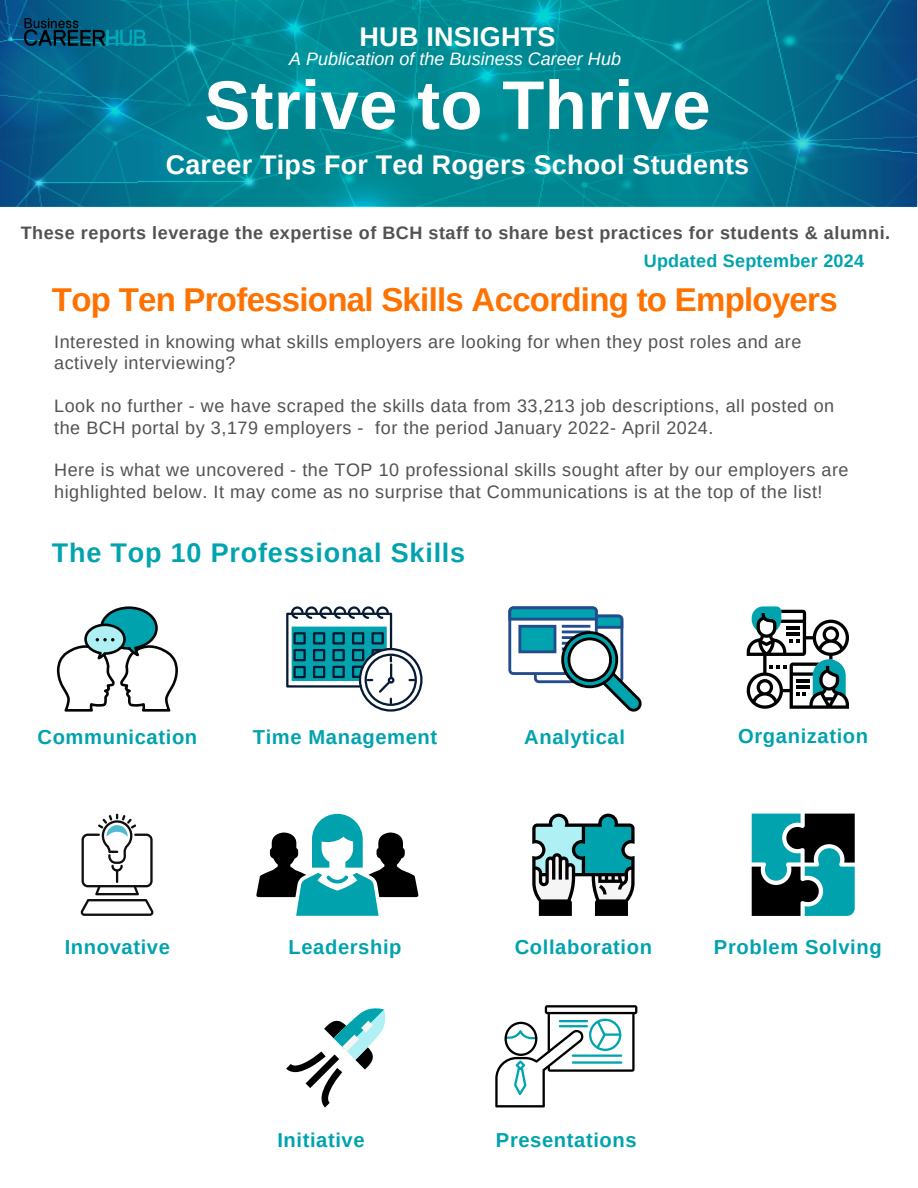
<style>
.page{position:relative;width:918px;height:1188px;background:#fff}
.page>*{position:absolute;margin:0;border:0;box-sizing:border-box;transform-origin:0 0}
.t1{font:73.5px "Open Sans";letter-spacing:.045em;color:#fff}
.t2{font:700 69px "Arimo";letter-spacing:.005em;color:#fff}
.t3{font:700 33px "Arimo";letter-spacing:-.02em;color:#ff7200}
.t4{font:700 28.5px "Open Sans Condensed";letter-spacing:.05em;color:#fff}
.t5{font:700 27px "Arimo";letter-spacing:.01em;color:#fff}
.t6{font:700 27px "Arimo";letter-spacing:.03em;color:#01a3ae}
.t7{font:27px "Open Sans";letter-spacing:.05em;color:#fff}
.t8{font:700 20.25px "Arimo";letter-spacing:.03em;color:#00a3ad}
.t9{font:18px/21.3px "Arimo";letter-spacing:.03em;color:#515254}
.t10{font:700 18px "Arimo";letter-spacing:.03em;color:#515254}
.t11{font:italic 18px "Montserrat";color:#fff}
.t12{font:italic 18px "Arimo";color:#fff}
.t13{font:700 18px "Arimo";letter-spacing:.015em;color:#01a3ae}
</style>
<div class="page">
<svg style="left:56px;top:606px;width:122px;height:106px"></svg>
<div style="left:359px;top:648px;width:63px;height:64px;border:2px solid #061a33;border-radius:50%"></div>
<div style="left:365px;top:654px;width:52px;height:52px;border:2px solid #061a33;border-radius:50%"></div>
<div style="left:388px;top:677px;width:7px;height:7px;border:2px solid #061a33;border-radius:50%"></div>
<svg style="left:286px;top:606px;width:107px;height:97px"></svg>
<svg style="left:508px;top:606px;width:134px;height:106px"></svg>
<svg style="left:747px;top:606px;width:102px;height:103px"></svg>
<svg style="left:81px;top:814px;width:73px;height:102px"></svg>
<svg style="left:752px;top:814px;width:103px;height:102px;background:#20676c"></svg>
<svg style="left:286px;top:1008px;width:100px;height:99px"></svg>
<svg style="left:495px;top:1005px;width:142px;height:102px"></svg>
<hr style="left:572px;top:1055px;width:50px;height:2px;background:#01a3ae">
<hr style="left:559px;top:1020px;width:29px;height:2px;background:#01a3ae">
<hr style="left:559px;top:1025px;width:29px;height:2px;background:#01a3ae">
<hr style="left:572px;top:1061px;width:50px;height:3px;background:#01a3ae">
<svg style="left:256px;top:814px;width:162px;height:102px"></svg>
<svg style="left:532px;top:814px;width:103px;height:102px"></svg>
<svg style="left:0;top:0;width:918px;height:206px;background:#027d92"></svg>
<img style="left:24px;top:18px;width:122px;height:27px">
<h3 class="t5" style="left:360px;top:21px;width:197px">HUB INSIGHTS</h3>
<h3 class="t12" style="left:289px;top:49px;width:333px">A Publication of the Business Career Hub</h3>
<p class="t2" style="left:204px;top:67px;width:508px">Strive to Thrive</p>
<p class="t5" style="left:166px;top:150px;width:585px">Career Tips For Ted Rogers School Students</p>
<p class="t7" style="left:359px;top:26px;width:199px">HUB INSIGHTS</p>
<p class="t11" style="left:269px;top:56px;width:376px">A Publication of the Business Career Hub</p>
<h2 class="t1" style="left:167px;top:65px;width:577px">Strive To Thrive</h2>
<p class="t4" style="left:270px;top:151px;width:378px">Career Tips For TRSM Students</p>
<h3 class="t10" style="left:21px;top:222px;width:871px">These reports leverage the expertise of BCH staff to share best practices for students &amp; alumni.</h3>
<p class="t13" style="left:644px;top:251px;width:222px">Updated September 2024</p>
<p class="t3" style="left:52px;top:281px;width:787px">Top Ten Professional Skills According to Employers</p>
<p class="t9" style="left:54px;top:331px;width:749px">Interested in knowing what skills employers are looking for when they post roles and are actively interviewing?</p>
<p class="t9" style="left:54px;top:395px;width:782px">Look no further - we have scraped the skills data from 33,213 job descriptions, all posted on the BCH portal by 3,179 employers - for the period January 2022- April 2024.</p>
<p class="t9" style="left:54px;top:459px;width:796px">Here is what we uncovered - the TOP 10 professional skills sought after by our employers are highlighted below. It may come as no surprise that Communications is at the top of the list!</p>
<p class="t6" style="left:52px;top:537px;width:415px">The Top 10 Professional Skills</p>
<p class="t8" style="left:38px;top:726px;width:161px">Communication</p>
<p class="t8" style="left:253px;top:726px;width:186px">Time Management</p>
<p class="t8" style="left:524px;top:726px;width:102px">Analytical</p>
<p class="t8" style="left:738px;top:725px;width:131px">Organization</p>
<p class="t8" style="left:65px;top:935px;width:107px">Innovative</p>
<p class="t8" style="left:289px;top:935px;width:115px">Leadership</p>
<h4 class="t8" style="left:515px;top:935px;width:139px">Collaboration</h4>
<h4 class="t8" style="left:714px;top:935px;width:169px">Problem Solving</h4>
<h1 class="t8" style="left:277px;top:1129px;width:89px">Initiative</h1>
<p class="t8" style="left:496px;top:1129px;width:142px">Presentations</p>
</div>
